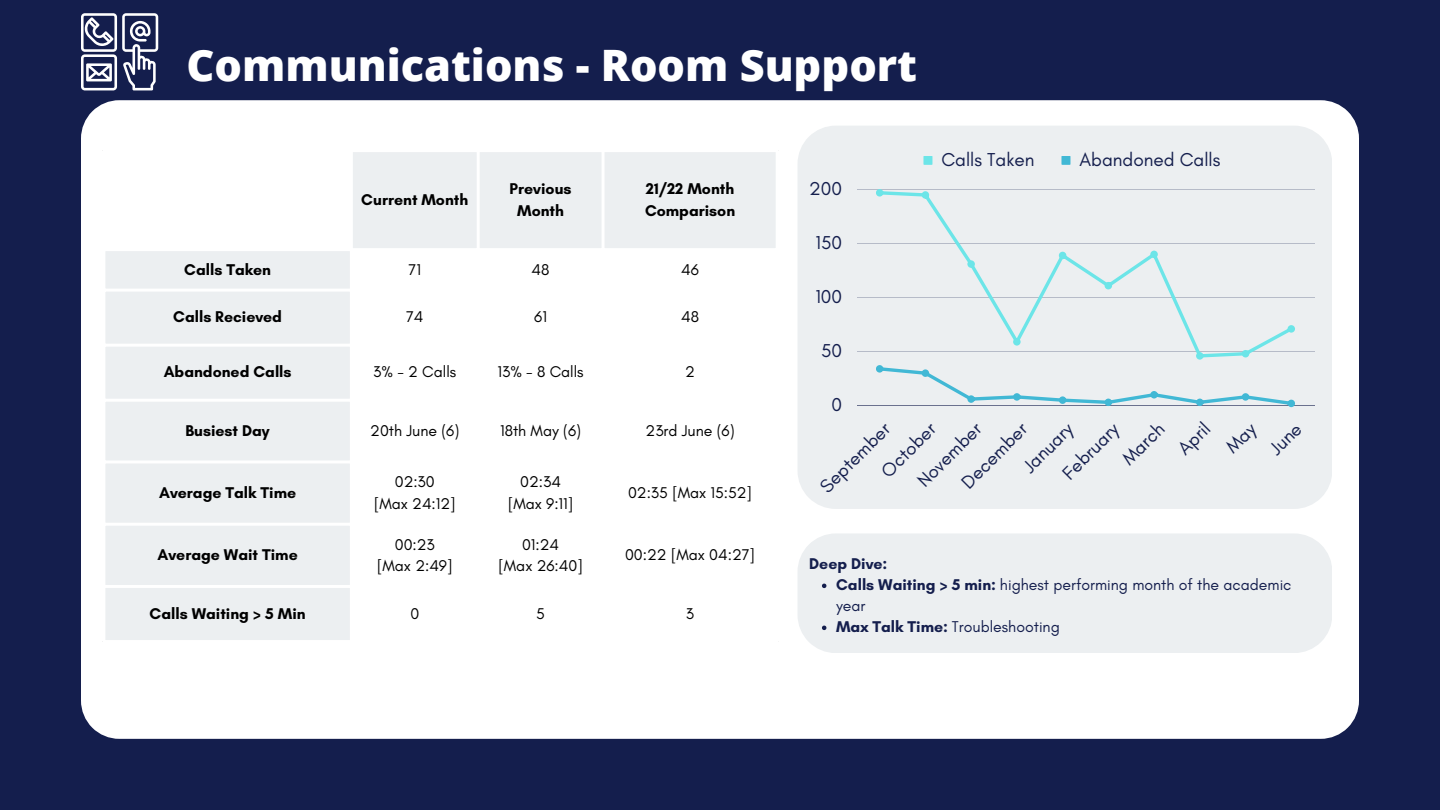
<style>
.page{position:relative;width:1440px;height:810px;background:#141e4d}
.page>*{position:absolute;margin:0;border:0;box-sizing:border-box;transform-origin:0 0}
.t1{font:800 43.3px "Open Sans";color:#fff}
.t2{font:19px "Glacial Indifference";color:#141e4d}
.t3{font:15.9px "Glacial Indifference";color:#000}
.t4{font:700 15.9px/21.8px "Glacial Indifference";color:#000;text-align:center}
.t5{font:15.9px/21px "Glacial Indifference";color:#141e4d}
.t6{font:700 15.9px "Glacial Indifference";color:#141e4d}
.s1{font-weight:700}
</style>
<div class="page">
<svg style="left:81px;top:13px;width:77px;height:77px"></svg>
<div style="left:81px;top:100px;width:1278px;height:639px;background:#fff"></div>
<svg style="left:105px;top:152px;width:671px;height:488px;background:#f7f8f9"></svg>
<hr style="left:102px;top:152px;width:3px;height:488px;background:#fff">
<hr style="left:350px;top:152px;width:3px;height:488px;background:#fff">
<hr style="left:477px;top:152px;width:3px;height:488px;background:#fff">
<hr style="left:602px;top:152px;width:3px;height:488px;background:#fff">
<hr style="left:776px;top:152px;width:3px;height:488px;background:#fff">
<hr style="left:102px;top:149px;width:677px;height:3px;background:#fff">
<hr style="left:102px;top:248px;width:677px;height:3px;background:#fff">
<hr style="left:102px;top:289px;width:677px;height:3px;background:#fff">
<hr style="left:102px;top:344px;width:677px;height:3px;background:#fff">
<hr style="left:102px;top:399px;width:677px;height:3px;background:#fff">
<hr style="left:102px;top:460px;width:677px;height:3px;background:#fff">
<hr style="left:102px;top:523px;width:677px;height:3px;background:#fff">
<hr style="left:102px;top:585px;width:677px;height:3px;background:#fff">
<hr style="left:102px;top:640px;width:677px;height:3px;background:#fff">
<div style="left:798px;top:126px;width:534px;height:383px;background:#eceff1"></div>
<div style="left:923px;top:156px;width:9px;height:9px;background:#6ce5e8"></div>
<div style="left:1061px;top:156px;width:9px;height:9px;background:#41b8d5"></div>
<hr style="left:857px;top:189px;width:457px;height:1px;background:#141e4d">
<hr style="left:857px;top:243px;width:457px;height:1px;background:#141e4d">
<hr style="left:857px;top:297px;width:457px;height:1px;background:#141e4d">
<hr style="left:857px;top:351px;width:457px;height:1px;background:#141e4d">
<hr style="left:857px;top:405px;width:457px;height:1px;background:#141e4d">
<svg style="left:876px;top:189px;width:419px;height:218px;background:#e3ecef"></svg>
<div style="left:798px;top:533px;width:534px;height:120px;background:#eceff1"></div>
<svg style="left:822px;top:584px;width:4px;height:4px"></svg>
<svg style="left:822px;top:626px;width:4px;height:4px"></svg>
<svg style="left:1224px;top:424px;width:37px;height:31px"></svg>
<p class="t1" style="left:187px;top:35px;width:732px">Communications - Room Support</p>
<p class="t4" style="left:361px;top:189px;width:108px">Current Month</p>
<p class="t4" style="left:510px;top:178px;width:63px">Previous<br>Month</p>
<p class="t4" style="left:645px;top:178px;width:92px;text-align:left">21/22 Month<br>Comparison</p>
<p class="t4" style="left:184px;top:259px;width:88px">Calls Taken</p>
<p class="t3" style="left:409px;top:260px;width:14px">71</p>
<p class="t3" style="left:532px;top:260px;width:19px">48</p>
<p class="t3" style="left:681px;top:260px;width:19px">46</p>
<p class="t4" style="left:173px;top:306px;width:110px">Calls Recieved</p>
<p class="t3" style="left:406px;top:307px;width:19px">74</p>
<p class="t3" style="left:534px;top:307px;width:14px">61</p>
<p class="t3" style="left:681px;top:307px;width:19px">48</p>
<p class="t4" style="left:164px;top:361px;width:129px">Abandoned Calls</p>
<p class="t3" style="left:373px;top:362px;width:84px">3% - 2 Calls</p>
<p class="t3" style="left:498px;top:362px;width:88px">13% - 8 Calls</p>
<p class="t3" style="left:685px;top:362px;width:11px">2</p>
<p class="t2" style="left:809px;top:177px;width:34px">200</p>
<p class="t2" style="left:816px;top:231px;width:28px">150</p>
<p class="t2" style="left:815px;top:285px;width:28px">100</p>
<p class="t2" style="left:821px;top:339px;width:23px">50</p>
<p class="t2" style="left:832px;top:393px;width:12px">0</p>
<p class="t2" style="left:941px;top:148px;width:95px">Calls Taken</p>
<p class="t2" style="left:1079px;top:148px;width:142px">Abandoned Calls</p>
<p class="t4" style="left:185px;top:420px;width:86px">Busiest Day</p>
<p class="t3" style="left:370px;top:421px;width:91px">20th June (6)</p>
<p class="t3" style="left:500px;top:421px;width:82px">18th May (6)</p>
<p class="t3" style="left:646px;top:421px;width:91px">23rd June (6)</p>
<p class="t4" style="left:159px;top:482px;width:139px">Average Talk Time</p>
<p class="t4" style="left:158px;top:544px;width:142px">Average Wait Time</p>
<p class="t3" style="left:395px;top:472px;width:42px">02:30</p>
<p class="t3" style="left:374px;top:494px;width:83px">[Max 24:12]</p>
<p class="t3" style="left:395px;top:535px;width:42px">00:23</p>
<p class="t3" style="left:377px;top:556px;width:77px">[Max 2:49]</p>
<p class="t3" style="left:520px;top:472px;width:42px">02:34</p>
<p class="t3" style="left:508px;top:494px;width:67px">[Max 9:11]</p>
<p class="t3" style="left:522px;top:535px;width:39px">01:24</p>
<p class="t3" style="left:498px;top:556px;width:86px">[Max 26:40]</p>
<p class="t3" style="left:628px;top:483px;width:126px">02:35 [Max 15:52]</p>
<p class="t3" style="left:625px;top:545px;width:132px">00:22 [Max 04:27]</p>
<p class="t4" style="left:150px;top:602px;width:158px">Calls Waiting &gt; 5 Min</p>
<p class="t3" style="left:410px;top:604px;width:10px">0</p>
<p class="t3" style="left:536px;top:604px;width:10px">5</p>
<p class="t3" style="left:686px;top:604px;width:10px">3</p>
<p class="t2" style="left:1117px;top:454px;width:53px;rotate:-45deg">March</p>
<p class="t2" style="left:1173px;top:444px;width:38px;rotate:-45deg">April</p>
<p class="t2" style="left:1265px;top:443px;width:38px;rotate:-45deg">June</p>
<p class="t2" style="left:1018px;top:461px;width:63px;rotate:-45deg">January</p>
<p class="t2" style="left:1057px;top:468px;width:73px;rotate:-45deg">February</p>
<p class="t2" style="left:876px;top:466px;width:70px;rotate:-45deg">October</p>
<p class="t2" style="left:956px;top:477px;width:86px;rotate:-45deg">December</p>
<p class="t2" style="left:912px;top:475px;width:83px;rotate:-45deg">November</p>
<p class="t2" style="left:815px;top:481px;width:92px;rotate:-45deg">September</p>
<p class="t6" style="left:809px;top:554px;width:80px">Deep Dive:</p>
<p class="t5" style="left:836px;top:574px;width:457px"><span class="s1">Calls Waiting &gt; 5 min:</span> highest performing month of the academic year</p>
<p class="t5" style="left:836px;top:616px;width:225px"><span class="s1">Max Talk Time:</span> Troubleshooting</p>
</div>
